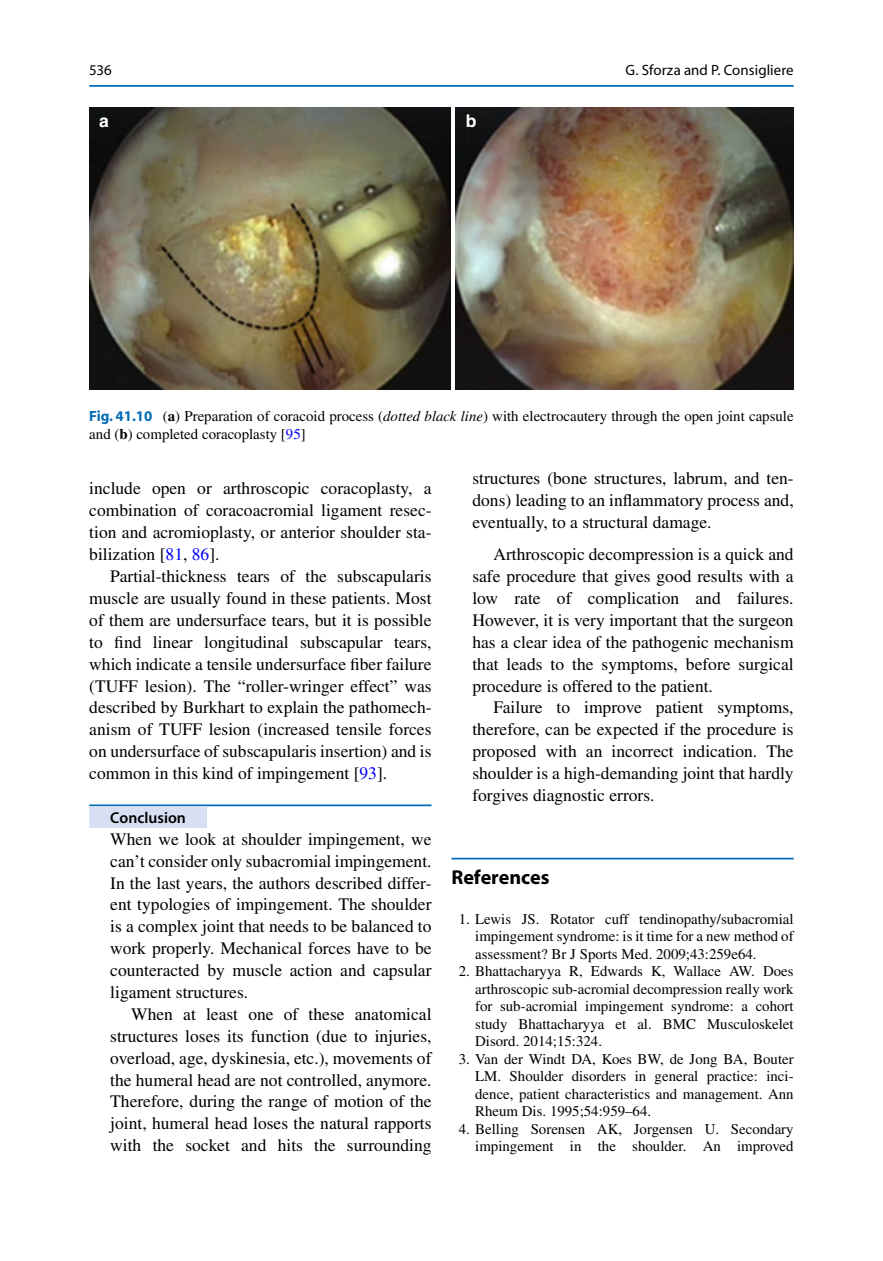
<style>
.page{position:relative;width:883px;height:1261px;background:#fff}
.page>*{position:absolute;margin:0;border:0;box-sizing:border-box;transform-origin:0 0}
.t1{font:700 20.12px "Vjfqgh Myriad";color:#000}
.t2{font:17.5px/21.9px "Fdcnty Times";color:#000;text-align:justify}
.t3{font:700 17.5px "Clsvjl Helvetica";color:#fff}
.t4{font:600 15.75px "Mssvxr Myriad";color:#000}
.t5{font:14.88px/17.5px "Fdcnty Times";color:#000;text-align:justify}
.t6{font:14.88px "Rdwdqn Myriad";letter-spacing:.005em;color:#000}
.s1{font-family:"Vjfqgh Myriad";font-weight:700;color:#006db6}
.s2{font-family:"Wckvmm Times";font-weight:700}
.s3{font-family:"Wsvdjy Times";font-style:italic}
.s4{color:#0000fa}
</style>
<div class="page">
<hr style="left:89px;top:804px;width:343px;height:2px;background:#006db6">
<div style="left:89px;top:806px;width:118px;height:21px;background:#d7dff2"></div>
<hr style="left:451px;top:857px;width:343px;height:2px;background:#006db6">
<img style="left:89px;top:107px;width:362px;height:282px">
<img style="left:456px;top:107px;width:338px;height:282px">
<hr style="left:89px;top:85px;width:705px;height:2px;background:#006db6">
<p class="t6" style="left:89px;top:64px;width:24px">536</p>
<p class="t3" style="left:99px;top:114px;width:11px">a</p>
<p class="t3" style="left:466px;top:114px;width:12px">b</p>
<p class="t6" style="left:625px;top:64px;width:170px">G. Sforza and P. Consigliere</p>
<p class="t5" style="left:89px;top:408px;width:706px"><span class="s1">Fig. 41.10</span> ( <span class="s2">a</span> ) Preparation of coracoid process ( <span class="s3">dotted black line</span> ) with electrocautery through the open joint capsule and ( <span class="s2">b</span> ) completed coracoplasty [ <span class="s4">95</span> ]</p>
<p class="t2" style="left:89px;top:479px;width:344px">include open or arthroscopic coracoplasty, a combination of coracoacromial ligament resec&shy;tion and acromioplasty, or anterior shoulder sta&shy;bilization [ <span class="s4">81</span> , <span class="s4">86</span> ].</p>
<p class="t2" style="left:89px;top:566px;width:344px;text-indent:21px">Partial-thickness tears of the subscapularis muscle are usually found in these patients. Most of them are undersurface tears, but it is possible to find linear longitudinal subscapular tears, which indicate a tensile undersurface fiber failure (TUFF lesion). The “roller-wringer effect” was described by Burkhart to explain the pathomech&shy;anism of TUFF lesion (increased tensile forces on undersurface of subscapularis insertion) and is common in this kind of impingement [ <span class="s4">93</span> ].</p>
<p class="t4" style="left:110px;top:811px;width:77px">Conclusion</p>
<p class="t2" style="left:110px;top:829px;width:323px">When we look at shoulder impingement, we can’t consider only subacromial impingement.<br>In the last years, the authors described differ&shy;ent typologies of impingement. The shoulder is a complex joint that needs to be balanced to work properly. Mechanical forces have to be counteracted by muscle action and capsular ligament structures.</p>
<p class="t2" style="left:110px;top:1004px;width:323px;text-indent:21px">When at least one of these anatomical structures loses its function (due to injuries, overload, age, dyskinesia, etc.), movements of the humeral head are not controlled, anymore.<br>Therefore, during the range of motion of the joint, humeral head loses the natural rapports with the socket and hits the surrounding</p>
<p class="t2" style="left:472px;top:468px;width:323px">structures (bone structures, labrum, and ten&shy;dons) leading to an inflammatory process and, eventually, to a structural damage.</p>
<p class="t2" style="left:472px;top:545px;width:323px;text-indent:21px">Arthroscopic decompression is a quick and safe procedure that gives good results with a low rate of complication and failures.<br>However, it is very important that the surgeon has a clear idea of the pathogenic mechanism that leads to the symptoms, before surgical procedure is offered to the patient.</p>
<p class="t2" style="left:472px;top:698px;width:323px;text-indent:21px">Failure to improve patient symptoms, therefore, can be expected if the procedure is proposed with an incorrect indication. The shoulder is a high-demanding joint that hardly forgives diagnostic errors.</p>
<p class="t1" style="left:451px;top:869px;width:100px">References</p>
<p class="t5" style="left:475px;top:911px;width:320px;text-indent:-16px">1. Lewis JS. Rotator cuff tendinopathy/subacromial impingement syndrome: is it time for a new method of assessment? Br J Sports Med. 2009;43:259e64.</p>
<p class="t5" style="left:475px;top:963px;width:320px;text-indent:-16px">2. Bhattacharyya R, Edwards K, Wallace AW. Does arthroscopic sub-acromial decompression really work for sub-acromial impingement syndrome: a cohort study Bhattacharyya et al. BMC Musculoskelet Disord. 2014;15:324.</p>
<p class="t5" style="left:475px;top:1051px;width:320px;text-indent:-16px">3. Van der Windt DA, Koes BW, de Jong BA, Bouter LM. Shoulder disorders in general practice: inci&shy;dence, patient characteristics and management. Ann Rheum Dis. 1995;54:959–64.</p>
<p class="t5" style="left:459px;top:1121px;width:336px;text-align:right">4. Belling Sorensen AK, Jorgensen U. Secondary impingement in the shoulder. An improved</p>
</div>
